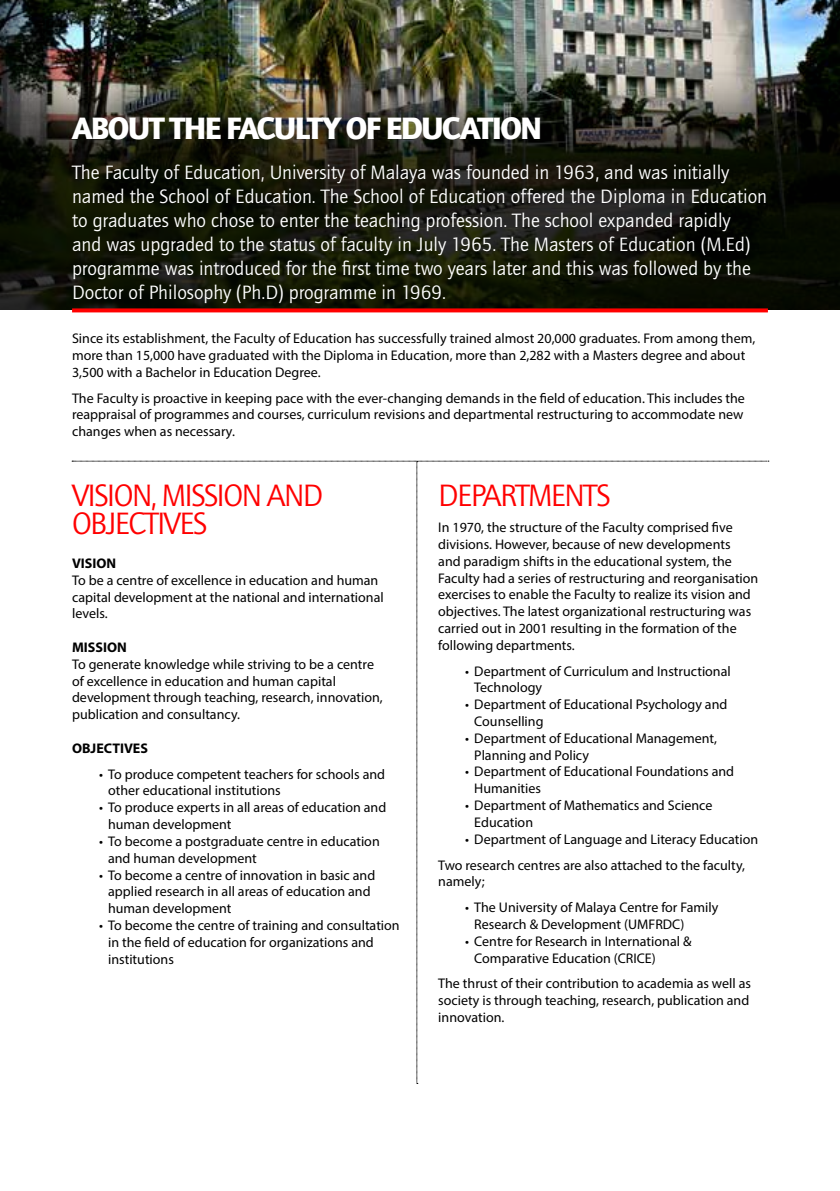
<style>
.page{position:relative;width:840px;height:1191px;background:#fff}
.page>*{position:absolute;margin:0;border:0;box-sizing:border-box;transform-origin:0 0}
.t1{font:32px/28px "Quay Sans EF";letter-spacing:-.05em;color:#f00}
.t2{font:900 32px "Quay Sans EF";letter-spacing:-.05em;color:#fff}
.t3{font:20px/24px "Quay Sans EF";color:#fff}
.t4{font:14px/16.8px "Myriad Pro";color:#000}
.t5{font:700 14px "Myriad Pro";color:#000}
</style>
<div class="page">
<div style="left:0;top:0;width:839px;height:311px;background:#000;opacity:.75"></div>
<svg style="left:72px;top:308px;width:695px;height:4px;background:#e40100"></svg>
<svg style="left:72px;top:461px;width:696px;height:623px"></svg>
<h1 class="t2" style="left:72px;top:109px;width:471px">ABOUT THE FACULTY OF EDUCATION</h1>
<p class="t3" style="left:72px;top:161px;width:696px">The Faculty of Education, University of Malaya was founded in 1963, and was initially named the School of Education. The School of Education offered the Diploma in Education to graduates who chose to enter the teaching profession. The school expanded rapidly<br>and was upgraded to the status of faculty in July 1965. The Masters of Education (M.Ed) programme was introduced for the first time two years later and this was followed by the Doctor of Philosophy (Ph.D) programme in 1969.</p>
<p class="t4" style="left:72px;top:330px;width:684px">Since its establishment, the Faculty of Education has successfully trained almost 20,000 graduates. From among them, more than 15,000 have graduated with the Diploma in Education, more than 2,282 with a Masters degree and about<br>3,500 with a Bachelor in Education Degree.</p>
<p class="t4" style="left:72px;top:389px;width:674px;text-align:justify">The Faculty is proactive in keeping pace with the ever-changing demands in the field of education. This includes the reappraisal of programmes and courses, curriculum revisions and departmental restructuring to accommodate new changes when as necessary.</p>
<h1 class="t1" style="left:72px;top:482px;width:252px">VISION, MISSION AND<br>OBJECTIVES</h1>
<p class="t5" style="left:72px;top:554px;width:46px">VISION</p>
<p class="t4" style="left:72px;top:571px;width:313px">To be a centre of excellence in education and human capital development at the national and international levels.</p>
<p class="t5" style="left:72px;top:638px;width:56px">MISSION</p>
<p class="t4" style="left:72px;top:655px;width:312px">To generate knowledge while striving to be a centre of excellence in education and human capital development through teaching, research, innovation, publication and consultancy.</p>
<p class="t5" style="left:72px;top:739px;width:77px">OBJECTIVES</p>
<p class="t4" style="left:108px;top:765px;width:278px;text-indent:-9px">• To produce competent teachers for schools and other educational institutions</p>
<p class="t4" style="left:108px;top:799px;width:279px;text-indent:-9px">• To produce experts in all areas of education and human development</p>
<p class="t4" style="left:108px;top:832px;width:273px;text-indent:-9px">• To become a postgraduate centre in education and human development</p>
<p class="t4" style="left:108px;top:866px;width:268px;text-indent:-9px">• To become a centre of innovation in basic and applied research in all areas of education and human development</p>
<p class="t4" style="left:108px;top:916px;width:293px;text-indent:-9px">• To become the centre of training and consultation in the field of education for organizations and institutions</p>
<h1 class="t1" style="left:438px;top:482px;width:174px">DEPARTMENTS</h1>
<p class="t4" style="left:438px;top:519px;width:321px">In 1970, the structure of the Faculty comprised five divisions. However, because of new developments<br>and paradigm shifts in the educational system, the Faculty had a series of restructuring and reorganisation exercises to enable the Faculty to realize its vision and objectives. The latest organizational restructuring was carried out in 2001 resulting in the formation of the following departments.</p>
<p class="t4" style="left:474px;top:662px;width:258px;text-indent:-9px">• Department of Curriculum and Instructional<br>Technology</p>
<p class="t4" style="left:474px;top:696px;width:254px;text-indent:-9px">• Department of Educational Psychology and<br>Counselling</p>
<p class="t4" style="left:474px;top:729px;width:244px;text-indent:-9px">• Department of Educational Management,<br>Planning and Policy</p>
<p class="t4" style="left:474px;top:763px;width:261px;text-indent:-9px">• Department of Educational Foundations and<br>Humanities</p>
<p class="t4" style="left:474px;top:796px;width:239px;text-indent:-9px">• Department of Mathematics and Science<br>Education</p>
<p class="t4" style="left:438px;top:826px;width:321px;line-height:25.8px;text-indent:27px">• Department of Language and Literacy Education<br>Two research centres are also attached to the faculty,</p>
<p class="t4" style="left:438px;top:873px;width:48px">namely;</p>
<p class="t4" style="left:474px;top:898px;width:245px;text-indent:-9px">• The University of Malaya Centre for Family<br>Research &amp; Development (UMFRDC)</p>
<p class="t4" style="left:474px;top:932px;width:218px;text-indent:-9px">• Centre for Research in International &amp;<br>Comparative Education (CRICE)</p>
<p class="t4" style="left:438px;top:975px;width:314px">The thrust of their contribution to academia as well as society is through teaching, research, publication and innovation.</p>
</div>
